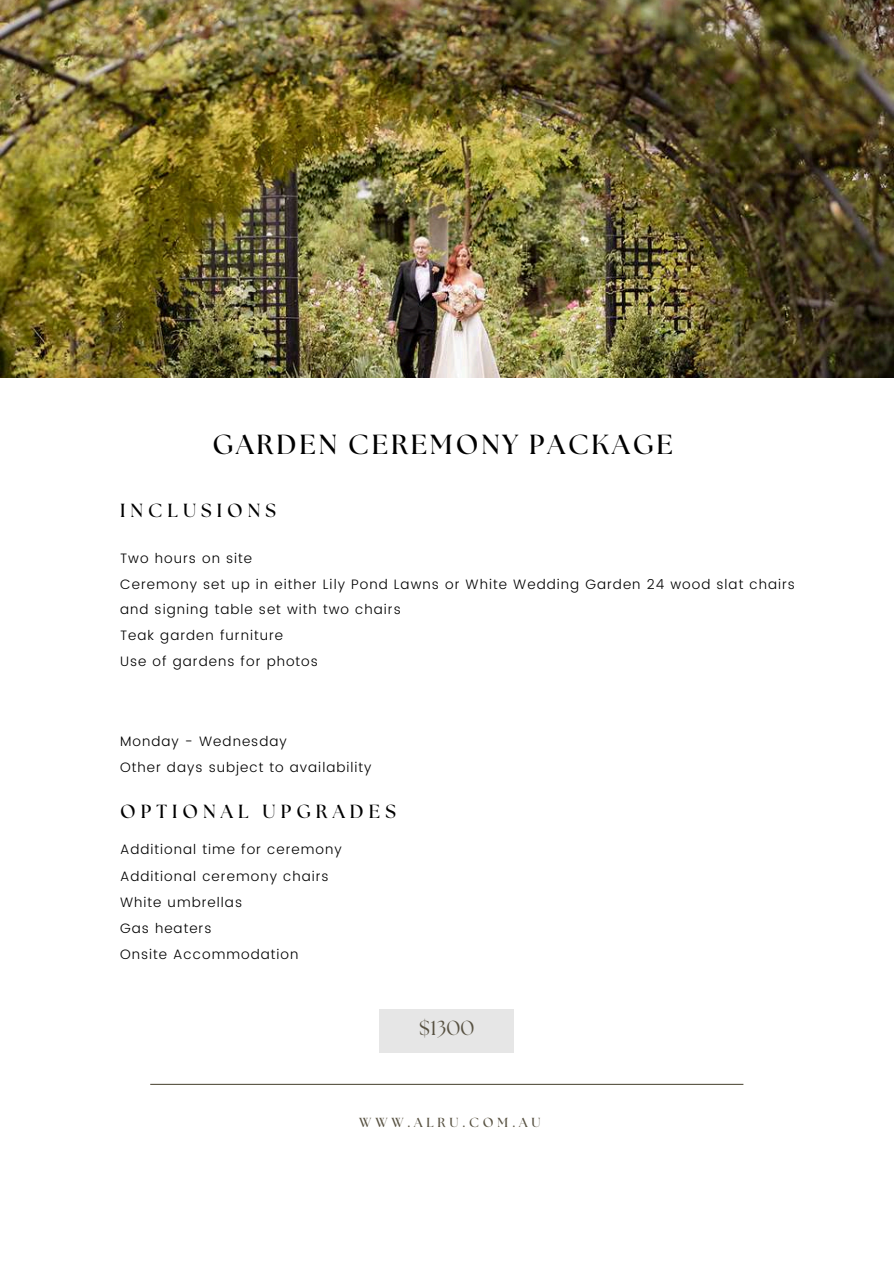
<style>
.page{position:relative;width:894px;height:1264px;background:#fff}
.page>*{position:absolute;margin:0;border:0;box-sizing:border-box;transform-origin:0 0}
.t1{font:700 27.6px "The Seasons";letter-spacing:.105em;color:#000}
.t2{font:20.4px "The Seasons";color:#585242}
.t3{font:700 18.9px "The Seasons";letter-spacing:.27em;color:#000}
.t4{font:300 13.65px/26.2px "Poppins";letter-spacing:.075em;color:#000}
.t5{font:700 13.2px "The Seasons";letter-spacing:.29em;color:#585242}
</style>
<div class="page">
<hr style="left:150px;top:1083px;width:593px;height:1px;background:#585242">
<img style="left:0;top:0;width:893px;height:377px">
<div style="left:379px;top:1008px;width:135px;height:44px;background:#e6e6e6"></div>
<h1 class="t1" style="left:212px;top:432px;width:461px">GARDEN CEREMONY PACKAGE</h1>
<h3 class="t3" style="left:120px;top:502px;width:157px">INCLUSIONS</h3>
<p class="t4" style="left:120px;top:545px;width:676px;line-height:25.8px">Two hours on site<br>Ceremony set up in either Lily Pond Lawns or White Wedding Garden 24 wood slat chairs and signing table set with two chairs<br>Teak garden furniture<br>Use of gardens for photos</p>
<p class="t4" style="left:120px;top:728px;width:253px">Monday - Wednesday<br>Other days subject to availability</p>
<h3 class="t3" style="left:120px;top:803px;width:277px">OPTIONAL UPGRADES</h3>
<p class="t4" style="left:120px;top:836px;width:223px">Additional time for ceremony<br>Additional ceremony chairs<br>White umbrellas<br>Gas heaters<br>Onsite Accommodation</p>
<h2 class="t2" style="left:419px;top:1019px;width:57px">$1300</h2>
<p class="t5" style="left:359px;top:1116px;width:183px">WWW.ALRU.COM.AU</p>
</div>
